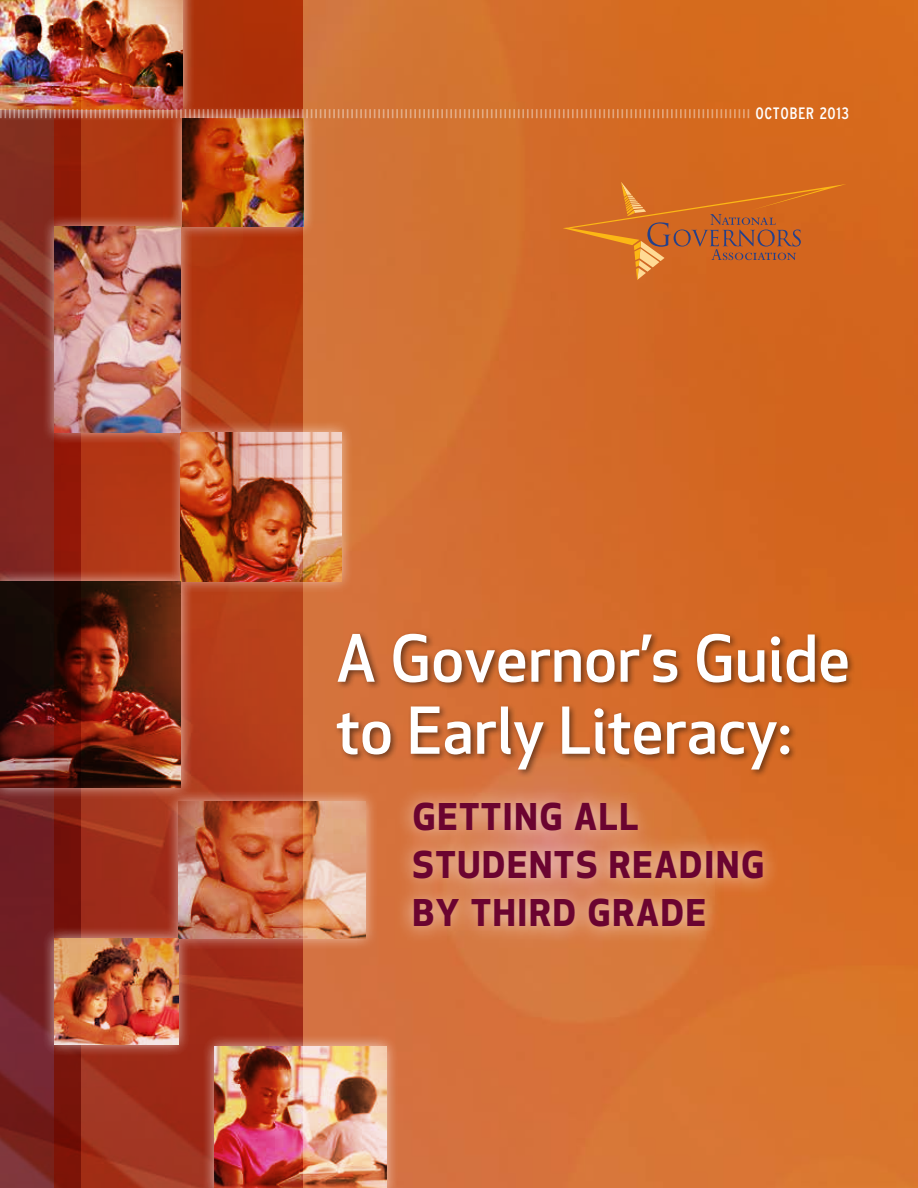
<style>
.page{position:relative;width:918px;height:1188px;background:#fff}
.page>*{position:absolute;margin:0;border:0;box-sizing:border-box;transform-origin:0 0}
.t1{font:500 63px/72px "Apex New";color:#fff}
.t2{font:700 36px/48px "Apex New";letter-spacing:.05em;color:#6b0430}
.t3{font:condensed 16.5px "Interstate";letter-spacing:.03em;color:#fff}
</style>
<div class="page">
<img style="left:302px;top:0;width:616px;height:1188px">
<svg style="left:563px;top:182px;width:283px;height:98px;background:#cf6a26"></svg>
<img style="left:81px;top:0;width:221px;height:1188px">
<div style="left:396px;top:784px;width:385px;height:161px;background:#fff;opacity:.75"></div>
<svg style="left:0;top:122px;width:54px;height:1066px;background:#7b2522"></svg>
<img style="left:54px;top:122px;width:27px;height:1066px">
<svg style="left:317px;top:109px;width:432px;height:9px;background:#d98348"></svg>
<div style="left:42px;top:214px;width:152px;height:231px;background:#fff;opacity:.75"></div>
<img style="left:54px;top:226px;width:127px;height:207px">
<div style="left:168px;top:420px;width:186px;height:174px;background:#fff;opacity:.75"></div>
<img style="left:181px;top:433px;width:160px;height:148px">
<div style="left:0;top:569px;width:194px;height:231px;background:#fff;opacity:.75"></div>
<img style="left:0;top:581px;width:181px;height:206px">
<div style="left:166px;top:789px;width:213px;height:162px;background:#fff;opacity:.75"></div>
<img style="left:178px;top:802px;width:188px;height:136px">
<div style="left:42px;top:926px;width:149px;height:131px;background:#fff;opacity:.75"></div>
<img style="left:54px;top:938px;width:124px;height:107px">
<div style="left:170px;top:106px;width:147px;height:133px;background:#fff;opacity:.75"></div>
<img style="left:182px;top:118px;width:122px;height:108px">
<div style="left:0;top:0;width:195px;height:122px;background:#fff;opacity:.75"></div>
<img style="left:0;top:0;width:182px;height:109px">
<div style="left:202px;top:1034px;width:197px;height:154px;background:#fff;opacity:.75"></div>
<img style="left:214px;top:1046px;width:172px;height:142px">
<div style="left:334px;top:631px;width:522px;height:147px;background:#000;opacity:.5"></div>
<p class="t3" style="left:756px;top:104px;width:95px">OCTOBER 2013</p>
<h1 class="t1" style="left:336px;top:622px;width:516px">A Governor’s Guide to Early Literacy:</h1>
<p class="t2" style="left:413px;top:791px;width:349px">GETTING ALL<br>STUDENTS READING<br>BY THIRD GRADE</p>
</div>
